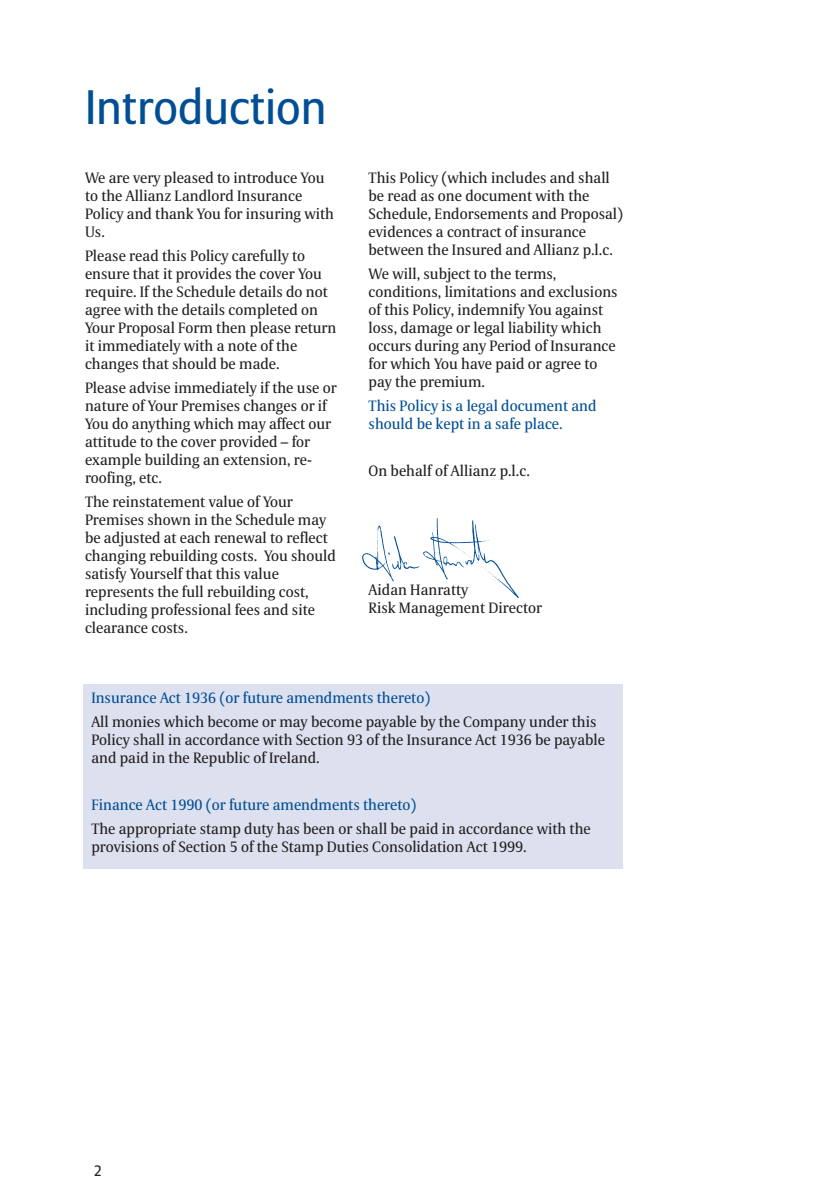
<style>
.page{position:relative;width:838px;height:1191px;background:#fff}
.page>*{position:absolute;margin:0;border:0;box-sizing:border-box;transform-origin:0 0}
.t1{font:48px "Allianz Sans";color:#004e94}
.t2{font:15px/18px "Allianz Serif";color:#231f20}
.t3{font:15px/18px "Allianz Serif";color:#004e94}
.t4{font:15px "Allianz Sans";color:#231f20}
</style>
<div class="page">
<img style="left:362px;top:518px;width:157px;height:80px">
<div style="left:83px;top:683px;width:540px;height:185px;background:#dde0ee"></div>
<h1 class="t1" style="left:85px;top:87px;width:243px">Introduction</h1>
<p class="t2" style="left:85px;top:170px;width:251px">We are very pleased to introduce You to the Allianz Landlord Insurance<br>Policy and thank You for insuring with<br>Us.</p>
<p class="t2" style="left:85px;top:248px;width:253px">Please read this Policy carefully to ensure that it provides the cover You require. If the Schedule details do not agree with the details completed on Your Proposal Form then please return it immediately with a note of the changes that should be made.</p>
<p class="t2" style="left:85px;top:380px;width:253px">Please advise immediately if the use or nature of Your Premises changes or if<br>You do anything which may affect our attitude to the cover provided – for example building an extension, re&shy;roofing, etc.</p>
<p class="t2" style="left:85px;top:493px;width:252px">The reinstatement value of Your Premises shown in the Schedule may be adjusted at each renewal to reflect changing rebuilding costs. You should satisfy Yourself that this value represents the full rebuilding cost, including professional fees and site clearance costs.</p>
<p class="t2" style="left:368px;top:170px;width:256px">This Policy (which includes and shall be read as one document with the Schedule, Endorsements and Proposal) evidences a contract of insurance between the Insured and Allianz p.l.c.</p>
<p class="t2" style="left:368px;top:266px;width:250px">We will, subject to the terms, conditions, limitations and exclusions of this Policy, indemnify You against loss, damage or legal liability which occurs during any Period of Insurance for which You have paid or agree to pay the premium.</p>
<p class="t3" style="left:368px;top:398px;width:229px">This Policy is a legal document and should be kept in a safe place.</p>
<p class="t2" style="left:368px;top:463px;width:163px">On behalf of Allianz p.l.c.</p>
<p class="t2" style="left:368px;top:581px;width:175px">Aidan Hanratty<br>Risk Management Director</p>
<p class="t3" style="left:91px;top:690px;width:340px">Insurance Act 1936 (or future amendments thereto)</p>
<p class="t2" style="left:91px;top:714px;width:515px">All monies which become or may become payable by the Company under this<br>Policy shall in accordance with Section 93 of the Insurance Act 1936 be payable and paid in the Republic of Ireland.</p>
<p class="t3" style="left:91px;top:797px;width:327px">Finance Act 1990 (or future amendments thereto)</p>
<p class="t2" style="left:91px;top:821px;width:501px">The appropriate stamp duty has been or shall be paid in accordance with the provisions of Section 5 of the Stamp Duties Consolidation Act 1999.</p>
<p class="t4" style="left:94px;top:1164px;width:9px">2</p>
</div>
